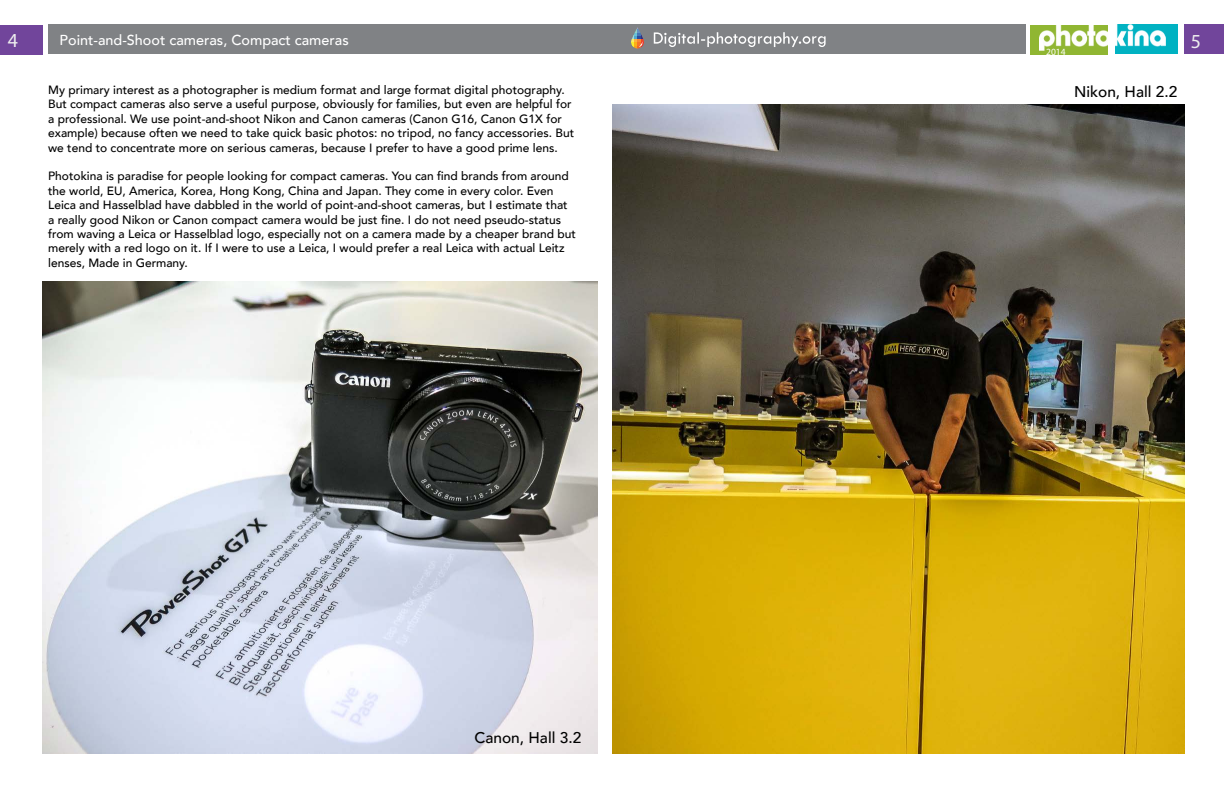
<style>
.page{position:relative;width:1224px;height:792px;background:#fff}
.page>*{position:absolute;margin:0;border:0;box-sizing:border-box;transform-origin:0 0}
.t1{font:19.9px "Myriad Pro";color:#ededee}
.t2{font:500 15.5px "Avenir";color:#000}
.t3{font:500 14.4px "Avenir";color:#fff}
.t4{font:500 12px/14.4px "Avenir";color:#000}
.t5{font:9.5px "Myriad Pro";color:#fff}
</style>
<div class="page">
<div style="left:0;top:25px;width:42px;height:30px;background:#71459b"></div>
<div style="left:1030px;top:25px;width:78px;height:30px;background:#90b632"></div>
<div style="left:1115px;top:24px;width:62px;height:30px;background:#00b2c2"></div>
<div style="left:1184px;top:24px;width:40px;height:30px;background:#71459b"></div>
<div style="left:48px;top:25px;width:978px;height:29px;background:#808285"></div>
<img style="left:1040px;top:24px;width:125px;height:27px">
<svg style="left:631px;top:27px;width:13px;height:21px"></svg>
<svg style="left:654px;top:32px;width:172px;height:15px"></svg>
<img style="left:42px;top:281px;width:556px;height:472px">
<img style="left:612px;top:104px;width:572px;height:649px">
<h1 class="t1" style="left:8px;top:28px;width:12px">4</h1>
<h1 class="t1" style="left:1191px;top:29px;width:12px">5</h1>
<p class="t5" style="left:1046px;top:46px;width:21px">2014</p>
<p class="t3" style="left:60px;top:28px;width:291px">Point-and-Shoot cameras, Compact cameras</p>
<p class="t4" style="left:48px;top:82px;width:528px">My primary interest as a photographer is medium format and large format digital photography.<br>But compact cameras also serve a useful purpose, obviously for families, but even are helpful for a professional. We use point-and-shoot Nikon and Canon cameras (Canon G16, Canon G1X for example) because often we need to take quick basic photos: no tripod, no fancy accessories. But we tend to concentrate more on serious cameras, because I prefer to have a good prime lens.</p>
<p class="t4" style="left:48px;top:168px;width:529px">Photokina is paradise for people looking for compact cameras. You can find brands from around the world, EU, America, Korea, Hong Kong, China and Japan. They come in every color. Even Leica and Hasselblad have dabbled in the world of point-and-shoot cameras, but I estimate that a really good Nikon or Canon compact camera would be just fine. I do not need pseudo-status from waving a Leica or Hasselblad logo, especially not on a camera made by a cheaper brand but merely with a red logo on it. If I were to use a Leica, I would prefer a real Leica with actual Leitz lenses, Made in Germany.</p>
<p class="t2" style="left:1074px;top:79px;width:105px">Nikon, Hall 2.2</p>
<p class="t2" style="left:475px;top:724px;width:108px">Canon, Hall 3.2</p>
</div>
